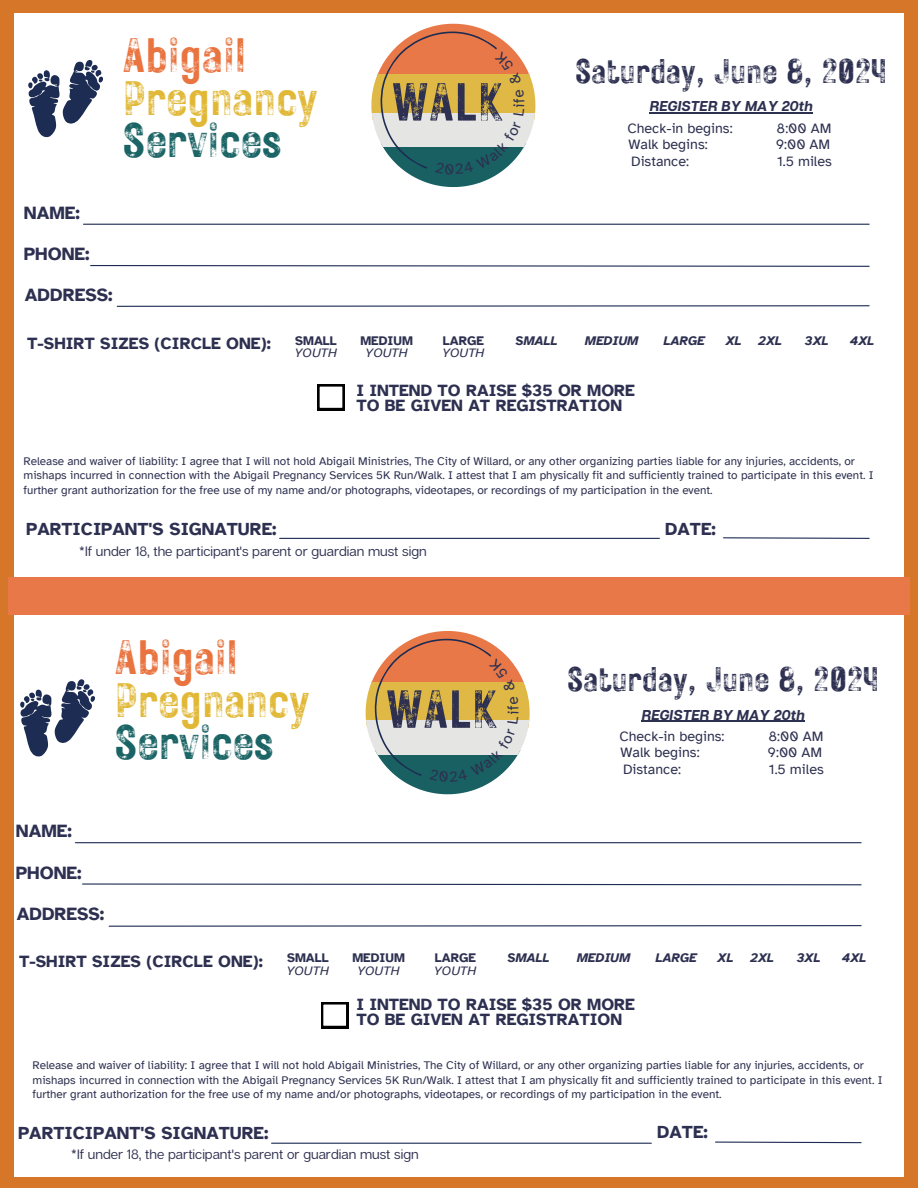
<style>
.page{position:relative;width:918px;height:1188px;background:#d67629}
.page>*{position:absolute;margin:0;border:0;box-sizing:border-box;transform-origin:0 0}
.t1{font:53.55px "Rustic Printed Stamp";color:#2d3050}
.t2{font:48.3px "Rustic Printed Stamp";color:#e1b836}
.t3{font:48.3px "Rustic Printed Stamp";color:#1b6465}
.t4{font:48.3px "Rustic Printed Stamp";color:#e9743f}
.t5{font:34.2px "Rustic Printed Stamp";color:#2d3050}
.t6{font:700 18.3px "Atkinson Hyperlegible";color:#2d3050}
.t7{font:700 18px "Atkinson Hyperlegible";color:#2d3050}
.t8{font:700 16.8px/15.8px "Atkinson Hyperlegible";color:#2d3050}
.t9{font:14.25px "Atkinson Hyperlegible";color:#2d3050}
.t10{font:italic 700 14.25px "Articulat CF";color:#2d3050}
.t11{font:13.5px "Articulat CF";color:#2d3050}
.t12{font:italic 700 12.9px "Atkinson Hyperlegible";color:#2d3050}
.t13{font:700 12.9px "Atkinson Hyperlegible";color:#2d3050}
.t14{font:italic 12.9px "Atkinson Hyperlegible";color:#2d3050}
.t15{font:11.7px/14.7px "Atkinson Hyperlegible";color:#2d3050}
</style>
<div class="page">
<div style="left:14px;top:13px;width:889px;height:1164px;background:#fff"></div>
<svg style="left:116px;top:305px;width:754px;height:2px;background:#7f879d"></svg>
<svg style="left:90px;top:265px;width:780px;height:2px;background:#7f879d"></svg>
<hr style="left:83px;top:224px;width:786px;height:1px;background:#1d2c53">
<svg style="left:723px;top:537px;width:147px;height:2px"></svg>
<hr style="left:280px;top:538px;width:379px;height:1px;background:#1d2c53">
<svg style="left:317px;top:384px;width:27px;height:26px"></svg>
<svg style="left:28px;top:60px;width:75px;height:78px"></svg>
<svg style="left:108px;top:925px;width:754px;height:2px;background:#7f879d"></svg>
<svg style="left:82px;top:883px;width:780px;height:3px"></svg>
<hr style="left:75px;top:842px;width:786px;height:1px;background:#1d2c53">
<svg style="left:715px;top:1141px;width:147px;height:3px"></svg>
<hr style="left:272px;top:1143px;width:379px;height:1px;background:#1d2c53">
<svg style="left:321px;top:1002px;width:27px;height:26px"></svg>
<svg style="left:20px;top:679px;width:75px;height:78px"></svg>
<hr style="left:650px;top:112px;width:163px;height:2px;background:#2d3050">
<hr style="left:642px;top:720px;width:163px;height:2px;background:#2d3050">
<div style="left:8px;top:577px;width:902px;height:38px;background:#e87848"></div>
<svg style="left:366px;top:631px;width:164px;height:163px"></svg>
<svg style="left:371px;top:24px;width:164px;height:163px"></svg>
<h2 class="t4" style="left:123px;top:23px;width:125px">Abigail</h2>
<h2 class="t2" style="left:123px;top:65px;width:197px">Pregnancy</h2>
<h2 class="t3" style="left:123px;top:108px;width:161px">Services</h2>
<h3 class="t6" style="left:24px;top:202px;width:58px">NAME:</h3>
<h3 class="t6" style="left:24px;top:243px;width:67px">PHONE:</h3>
<h3 class="t6" style="left:25px;top:284px;width:89px">ADDRESS:</h3>
<h3 class="t8" style="left:27px;top:335px;width:245px">T-SHIRT SIZES (CIRCLE ONE):</h3>
<p class="t13" style="left:295px;top:333px;width:43px">SMALL</p>
<p class="t14" style="left:295px;top:346px;width:44px">YOUTH</p>
<h1 class="t1" style="left:392px;top:66px;width:114px">WALK</h1>
<h3 class="t5" style="left:575px;top:48px;width:314px">Saturday, June 8, 2024</h3>
<p class="t10" style="left:650px;top:98px;width:165px">REGISTER BY MAY 20th</p>
<p class="t9" style="left:627px;top:120px;width:107px">Check-in begins:</p>
<p class="t9" style="left:777px;top:120px;width:56px">8:00 AM</p>
<p class="t9" style="left:629px;top:137px;width:81px">Walk begins:</p>
<p class="t9" style="left:776px;top:137px;width:56px">9:00 AM</p>
<p class="t9" style="left:631px;top:153px;width:59px">Distance:</p>
<p class="t9" style="left:777px;top:153px;width:56px">1.5 miles</p>
<p class="t13" style="left:443px;top:333px;width:42px">LARGE</p>
<p class="t12" style="left:585px;top:332px;width:55px">MEDIUM</p>
<p class="t12" style="left:664px;top:332px;width:43px">LARGE</p>
<p class="t12" style="left:726px;top:332px;width:18px">XL</p>
<p class="t12" style="left:759px;top:332px;width:25px">2XL</p>
<p class="t12" style="left:805px;top:332px;width:26px">3XL</p>
<p class="t12" style="left:850px;top:332px;width:26px">4XL</p>
<p class="t12" style="left:516px;top:332px;width:44px">SMALL</p>
<p class="t13" style="left:360px;top:333px;width:54px">MEDIUM</p>
<p class="t14" style="left:366px;top:346px;width:44px">YOUTH</p>
<p class="t14" style="left:442px;top:346px;width:44px">YOUTH</p>
<h3 class="t8" style="left:356px;top:382px;width:280px">I INTEND TO RAISE $35 OR MORE<br>TO BE GIVEN AT REGISTRATION</h3>
<p class="t15" style="left:24px;top:454px;width:852px">Release and waiver of liability: I agree that I will not hold Abigail Ministries, The City of Willard, or any other organizing parties liable for any injuries, accidents, or mishaps incurred in connection with the Abigail Pregnancy Services 5K Run/Walk. I attest that I am physically fit and sufficiently trained to participate in this event. I further grant authorization for the free use of my name and/or photographs, videotapes, or recordings of my participation in the event.</p>
<h3 class="t7" style="left:26px;top:518px;width:252px">PARTICIPANT'S SIGNATURE:</h3>
<h3 class="t7" style="left:665px;top:518px;width:52px">DATE:</h3>
<p class="t11" style="left:79px;top:543px;width:349px">*If under 18, the participant's parent or guardian must sign</p>
<h2 class="t4" style="left:114px;top:625px;width:125px">Abigail</h2>
<h2 class="t2" style="left:114px;top:667px;width:197px">Pregnancy</h2>
<h2 class="t3" style="left:114px;top:710px;width:161px">Services</h2>
<h3 class="t6" style="left:16px;top:820px;width:58px">NAME:</h3>
<h3 class="t6" style="left:16px;top:862px;width:67px">PHONE:</h3>
<h3 class="t6" style="left:17px;top:903px;width:89px">ADDRESS:</h3>
<h3 class="t8" style="left:19px;top:953px;width:245px">T-SHIRT SIZES (CIRCLE ONE):</h3>
<p class="t13" style="left:287px;top:950px;width:43px">SMALL</p>
<p class="t14" style="left:287px;top:964px;width:44px">YOUTH</p>
<h1 class="t1" style="left:386px;top:673px;width:114px">WALK</h1>
<h3 class="t5" style="left:567px;top:656px;width:314px">Saturday, June 8, 2024</h3>
<p class="t10" style="left:642px;top:706px;width:165px">REGISTER BY MAY 20th</p>
<p class="t9" style="left:619px;top:729px;width:107px">Check-in begins:</p>
<p class="t9" style="left:769px;top:729px;width:56px">8:00 AM</p>
<p class="t9" style="left:621px;top:745px;width:81px">Walk begins:</p>
<p class="t9" style="left:768px;top:745px;width:56px">9:00 AM</p>
<p class="t9" style="left:623px;top:761px;width:59px">Distance:</p>
<p class="t9" style="left:769px;top:761px;width:56px">1.5 miles</p>
<p class="t13" style="left:435px;top:950px;width:42px">LARGE</p>
<p class="t12" style="left:577px;top:950px;width:55px">MEDIUM</p>
<p class="t12" style="left:656px;top:950px;width:43px">LARGE</p>
<p class="t12" style="left:718px;top:950px;width:18px">XL</p>
<p class="t12" style="left:750px;top:950px;width:25px">2XL</p>
<p class="t12" style="left:797px;top:950px;width:26px">3XL</p>
<p class="t12" style="left:842px;top:950px;width:26px">4XL</p>
<p class="t12" style="left:507px;top:950px;width:44px">SMALL</p>
<p class="t13" style="left:352px;top:950px;width:54px">MEDIUM</p>
<p class="t14" style="left:358px;top:964px;width:44px">YOUTH</p>
<p class="t14" style="left:434px;top:964px;width:44px">YOUTH</p>
<h3 class="t8" style="left:356px;top:996px;width:280px">I INTEND TO RAISE $35 OR MORE<br>TO BE GIVEN AT REGISTRATION</h3>
<p class="t15" style="left:33px;top:1058px;width:852px">Release and waiver of liability: I agree that I will not hold Abigail Ministries, The City of Willard, or any other organizing parties liable for any injuries, accidents, or mishaps incurred in connection with the Abigail Pregnancy Services 5K Run/Walk. I attest that I am physically fit and sufficiently trained to participate in this event. I further grant authorization for the free use of my name and/or photographs, videotapes, or recordings of my participation in the event.</p>
<h3 class="t7" style="left:18px;top:1122px;width:252px">PARTICIPANT'S SIGNATURE:</h3>
<h3 class="t7" style="left:657px;top:1122px;width:52px">DATE:</h3>
<p class="t11" style="left:71px;top:1147px;width:349px">*If under 18, the participant's parent or guardian must sign</p>
</div>
